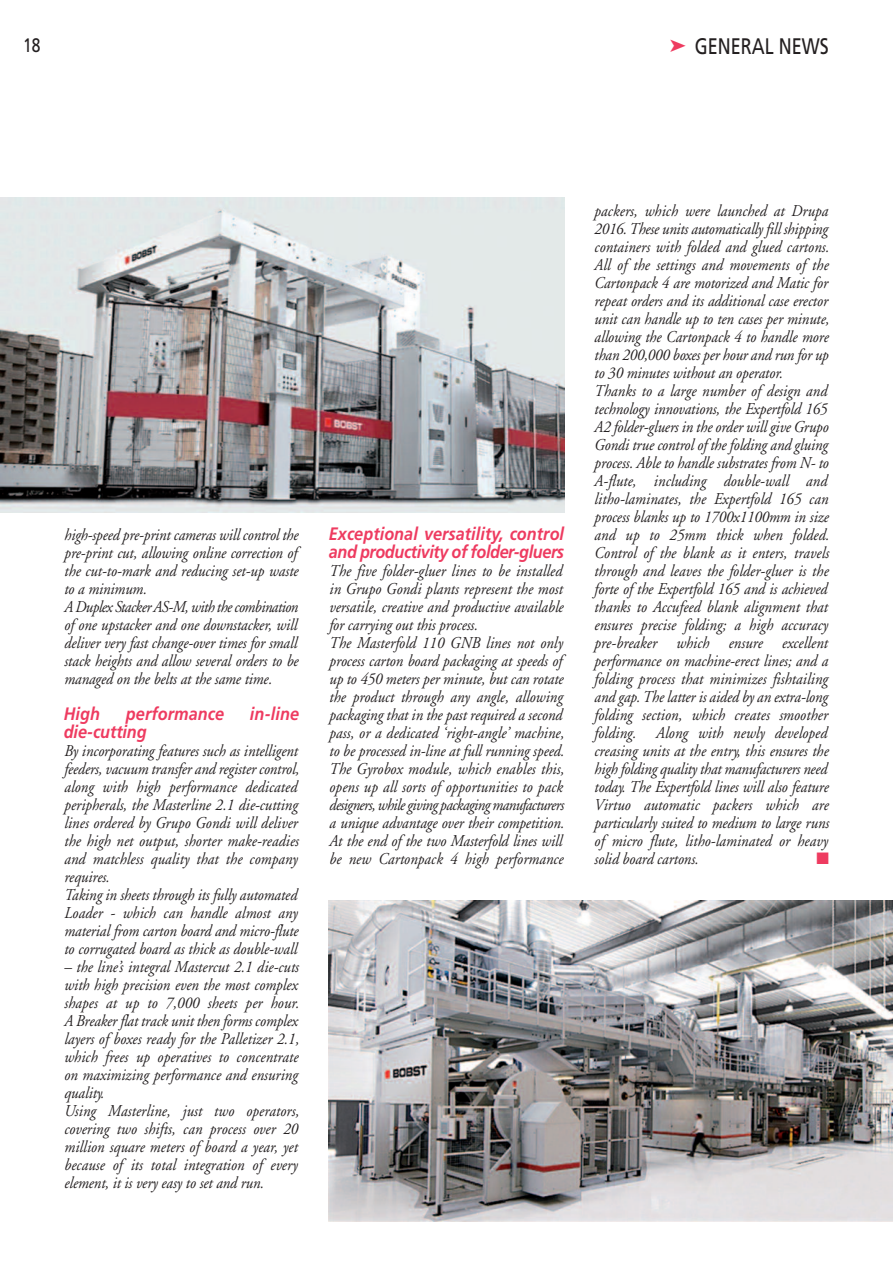
<style>
.page{position:relative;width:893px;height:1263px;background:#fff}
.page>*{position:absolute;margin:0;border:0;box-sizing:border-box;transform-origin:0 0}
.t1{font:22.5px "Frutiger";color:#231f20;scale:.8 1}
.t2{font:19.5px "Frutiger";color:#231f20;scale:.8 1}
.t3{font:italic 700 18px/18px "Frutiger";letter-spacing:.005em;color:#ee3b60;scale:.9 1}
.t4{font:italic 16.5px/18px "Adobe Garamond";letter-spacing:-.005em;color:#231f20;scale:.9 1}
.t5{font:16.5px "Zapf Dingbats ITC";color:#ee3b60}
.s1{color:#ee3b60}
</style>
<div class="page">
<img style="left:0;top:197px;width:564px;height:316px">
<img style="left:328px;top:900px;width:564px;height:322px">
<p class="t2" style="left:23px;top:37px;width:23px">18</p>
<h1 class="t1" style="left:670px;top:37px;width:200px"><span class="s1">➤</span> GENERAL NEWS</h1>
<p class="t4" style="left:64px;top:527px;width:262px">high-speed pre-print cameras will control the pre-print cut, allowing online correction of the cut-to-mark and reducing set-up waste to a minimum.<br>A Duplex Stacker AS-M, with the combination of one upstacker and one downstacker, will deliver very fast change-over times for small stack heights and allow several orders to be managed on the belts at the same time.</p>
<p class="t3" style="left:64px;top:706px;width:42px">High</p>
<p class="t3" style="left:126px;top:706px;width:110px">performance</p>
<p class="t3" style="left:250px;top:706px;width:56px">in-line</p>
<p class="t3" style="left:64px;top:724px;width:94px">die-cutting</p>
<p class="t4" style="left:64px;top:743px;width:263px">By incorporating features such as intelligent feeders, vacuum transfer and register control, along with high performance dedicated peripherals, the Masterline 2.1 die-cutting lines ordered by Grupo Gondi will deliver the high net output, shorter make-readies and matchless quality that the company requires.<br>Taking in sheets through its fully automated Loader - which can handle almost any material from carton board and micro-flute to corrugated board as thick as double-wall</p>
<p class="t4" style="left:64px;top:959px;width:263px">– the line’s integral Mastercut 2.1 die-cuts with high precision even the most complex shapes at up to 7,000 sheets per hour.<br>A Breaker flat track unit then forms complex layers of boxes ready for the Palletizer 2.1, which frees up operatives to concentrate on maximizing performance and ensuring quality.<br>Using Masterline, just two operators, covering two shifts, can process over 20 million square meters of board a year, yet because of its total integration of every element, it is very easy to set and run.</p>
<p class="t3" style="left:329px;top:526px;width:263px">Exceptional versatility, control and productivity of folder-gluers</p>
<p class="t4" style="left:329px;top:563px;width:263px">The five folder-gluer lines to be installed in Grupo Gondi plants represent the most versatile, creative and productive available for carrying out this process.<br>The Masterfold 110 GNB lines not only process carton board packaging at speeds of up to 450 meters per minute, but can rotate the product through any angle, allowing packaging that in the past required a second pass, or a dedicated ‘right-angle’ machine, to be processed in-line at full running speed.<br>The Gyrobox module, which enables this, opens up all sorts of opportunities to pack designers, while giving packaging manufacturers a unique advantage over their competition.<br>At the end of the two Masterfold lines will be new Cartonpack 4 high performance</p>
<p class="t4" style="left:594px;top:203px;width:263px">packers, which were launched at Drupa 2016. These units automatically fill shipping containers with folded and glued cartons.<br>All of the settings and movements of the Cartonpack 4 are motorized and Matic for repeat orders and its additional case erector unit can handle up to ten cases per minute, allowing the Cartonpack 4 to handle more than 200,000 boxes per hour and run for up to 30 minutes without an operator.<br>Thanks to a large number of design and technology innovations, the Expertfold 165<br>A2 folder-gluers in the order will give Grupo Gondi true control of the folding and gluing process. Able to handle substrates from N- to A-flute, including double-wall and litho-laminates, the Expertfold 165 can process blanks up to 1700x1100mm in size and up to 25mm thick when folded.<br>Control of the blank as it enters, travels through and leaves the folder-gluer is the forte of the Expertfold 165 and is achieved thanks to Accufeed blank alignment that ensures precise folding; a high accuracy pre-breaker which ensure excellent performance on machine-erect lines; and a folding process that minimizes fishtailing and gap. The latter is aided by an extra-long folding section, which creates smoother folding. Along with newly developed creasing units at the entry, this ensures the high folding quality that manufacturers need today. The Expertfold lines will also feature Virtuo automatic packers which are particularly suited to medium to large runs of micro flute, litho-laminated or heavy solid board cartons.</p>
<p class="t5" style="left:817px;top:849px;width:14px">■</p>
</div>
